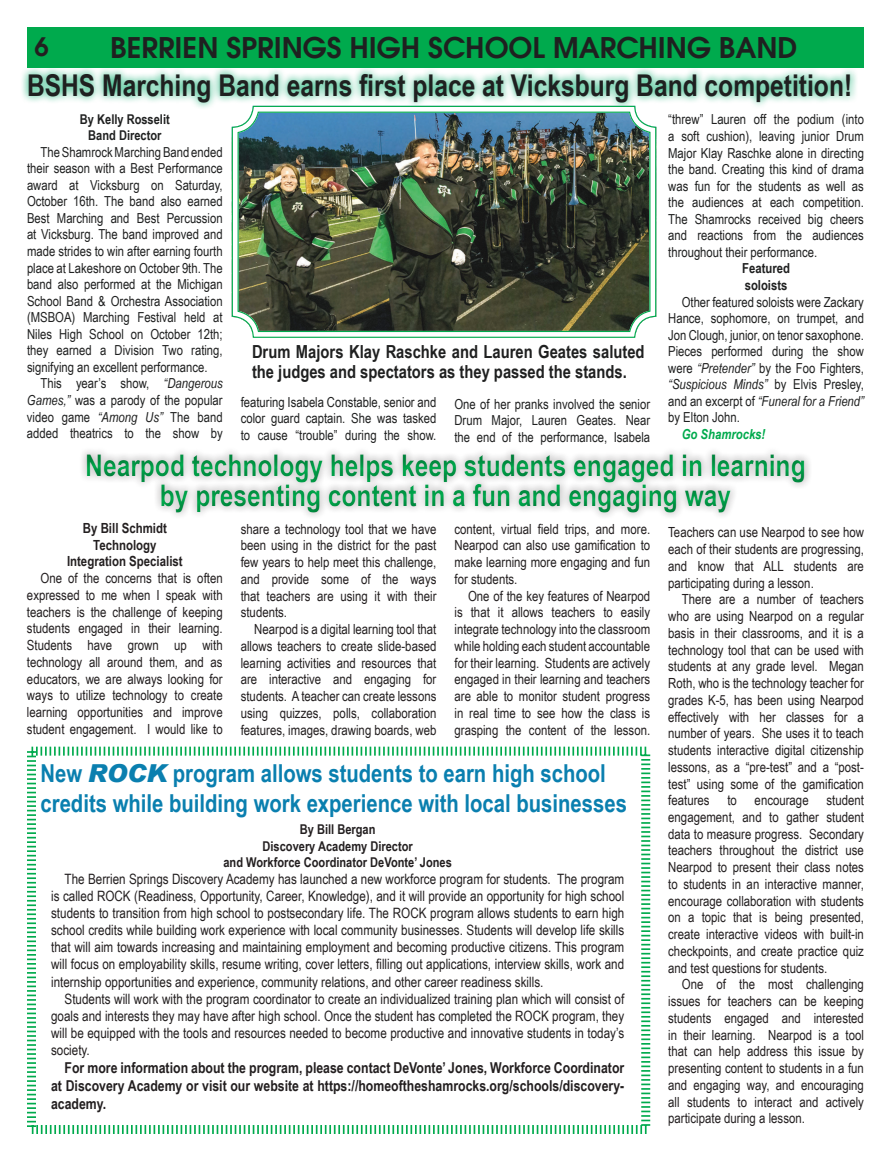
<style>
.page{position:relative;width:891px;height:1161px;background:#fff}
.page>*{position:absolute;margin:0;border:0;box-sizing:border-box;transform-origin:0 0}
.t1{font:700 30px/30px "Arial Narrow";color:#00aa4d;text-align:center}
.t2{font:700 30px "Arial Narrow";color:#1f2020}
.t3{font:600 28.5px "Avant Garde";color:#1f2020}
.t4{font:600 25.5px "Avant Garde";color:#231f20}
.t5{font:700 24.75px/29.7px "Arial Narrow";color:#0a7faf}
.t6{font:700 18px/19.5px "Arial Narrow";color:#1f2020}
.t7{font:700 15px/18px "Arial Narrow";color:#231f20;text-align:justify}
.t8{font:14.25px/17.1px "Arial Narrow";color:#231f20;text-align:justify}
.t9{font:13.95px/16.8px "Arial Narrow";color:#231f20;text-align:justify}
.t10{font:700 13.95px/16.8px "Arial Narrow";color:#231f20;text-align:center}
.t11{font:13.8px/16.5px "Arial Narrow";color:#1f2020;text-align:justify}
.t12{font:700 13.8px/16.5px "Arial Narrow";color:#1f2020}
.t13{font:italic 700 13.8px "Arial Narrow";color:#00aa4d}
.t14{font:700 13.5px/16.2px "Arial Narrow";color:#231f20;text-align:center}
.t15{font:700 13.5px/16.2px "Arial Narrow";color:#1f2020;text-align:center}
.s1{font-style:italic}
.s2{font-family:"Arial";font-weight:900;font-style:italic}
</style>
<div class="page">
<div style="left:27px;top:27px;width:837px;height:41px;background:#00aa4d"></div>
<svg style="left:22px;top:68px;width:835px;height:40px"></svg>
<img style="left:231px;top:105px;width:426px;height:233px">
<div style="left:238px;top:112px;width:413px;height:220px;border:1px solid #00aa4d;border-radius:20px"></div>
<div style="left:71px;top:442px;width:749px;height:74px;background:#231f20;opacity:.5"></div>
<svg style="left:27px;top:746px;width:624px;height:388px"></svg>
<h2 class="t3" style="left:110px;top:29px;width:629px">BERRIEN SPRINGS HIGH SCHOOL MARCHING BAN</h2>
<h2 class="t3" style="left:778px;top:29px;width:21px">D</h2>
<h1 class="t2" style="left:27px;top:63px;width:827px">BSHS Marching Band earns first place at Vicksburg Band competition!</h1>
<h3 class="t4" style="left:34px;top:30px;width:16px">6</h3>
<p class="t15" style="left:80px;top:110px;width:91px">By Kelly Rosselit<br>Band Director</p>
<p class="t11" style="left:27px;top:143px;width:197px;text-indent:13px">The Shamrock Marching Band ended their season with a Best Performance award at Vicksburg on Saturday, October 16th. The band also earned Best Marching and Best Percussion at Vicksburg. The band improved and made strides to win after earning fourth place at Lakeshore on October 9th. The band also performed at the Michigan School Band &amp; Orchestra Association (MSBOA) Marching Festival held at Niles High School on October 12th; they earned a Division Two rating, signifying an excellent performance.</p>
<p class="t11" style="left:27px;top:375px;width:197px;text-indent:14px">This year’s show, <span class="s1">“Dangerous Games,”</span> was a parody of the popular video game <span class="s1">“Among Us”</span> The band added theatrics to the show by</p>
<p class="t11" style="left:668px;top:111px;width:197px">“threw” Lauren off the podium (into a soft cushion), leaving junior Drum Major Klay Raschke alone in directing the band. Creating this kind of drama was fun for the students as well as the audiences at each competition.<br>The Shamrocks received big cheers and reactions from the audiences throughout their performance.</p>
<p class="t12" style="left:742px;top:260px;width:49px">Featured soloists</p>
<p class="t11" style="left:668px;top:293px;width:197px;text-indent:13px">Other featured soloists were Zackary Hance, sophomore, on trumpet, and Jon Clough, junior, on tenor saxophone.<br>Pieces performed during the show were <span class="s1">“Pretender”</span> by the Foo Fighters, <span class="s1">“Suspicious Minds”</span> by Elvis Presley, and an excerpt of <span class="s1">“Funeral for a Friend” </span>by Elton John.</p>
<p class="t13" style="left:682px;top:424px;width:85px">Go Shamrocks!</p>
<h1 class="t1" style="left:85px;top:449px;width:722px">Nearpod technology helps keep students engaged in learning by presenting content in a fun and engaging way</h1>
<p class="t10" style="left:67px;top:519px;width:117px">By Bill Schmidt<br>Technology<br>Integration Specialist</p>
<p class="t9" style="left:27px;top:569px;width:197px;text-indent:14px">One of the concerns that is often expressed to me when I speak with teachers is the challenge of keeping students engaged in their learning.<br>Students have grown up with technology all around them, and as educators, we are always looking for ways to utilize technology to create learning opportunities and improve student engagement. I would like to</p>
<p class="t6" style="left:252px;top:341px;width:394px">Drum Majors Klay Raschke and Lauren Geates saluted the judges and spectators as they passed the stands.</p>
<p class="t11" style="left:241px;top:393px;width:197px">featuring Isabela Constable, senior and color guard captain. She was tasked to cause “trouble” during the show.</p>
<p class="t11" style="left:454px;top:395px;width:197px">One of her pranks involved the senior Drum Major, Lauren Geates. Near the end of the performance, Isabela</p>
<p class="t9" style="left:455px;top:520px;width:197px">content, virtual field trips, and more.<br>Nearpod can also use gamification to make learning more engaging and fun for students.</p>
<p class="t9" style="left:455px;top:587px;width:197px;text-indent:14px">One of the key features of Nearpod is that it allows teachers to easily integrate technology into the classroom while holding each student accountable for their learning. Students are actively engaged in their learning and teachers are able to monitor student progress in real time to see how the class is grasping the content of the lesson.</p>
<p class="t9" style="left:241px;top:520px;width:197px">share a technology tool that we have been using in the district for the past few years to help meet this challenge, and provide some of the ways that teachers are using it with their students.</p>
<p class="t9" style="left:241px;top:620px;width:197px;text-indent:14px">Nearpod is a digital learning tool that allows teachers to create slide-based learning activities and resources that are interactive and engaging for students. A teacher can create lessons using quizzes, polls, collaboration features, images, drawing boards, web</p>
<p class="t9" style="left:668px;top:524px;width:197px">Teachers can use Nearpod to see how each of their students are progressing, and know that ALL students are participating during a lesson.</p>
<p class="t9" style="left:668px;top:591px;width:197px;text-indent:14px">There are a number of teachers who are using Nearpod on a regular basis in their classrooms, and it is a technology tool that can be used with students at any grade level. Megan Roth, who is the technology teacher for grades K-5, has been using Nearpod effectively with her classes for a number of years. She uses it to teach students interactive digital citizenship lessons, as a “pre-test” and a “post&shy;test” using some of the gamification features</p>
<h3 class="t5" style="left:40px;top:757px;width:588px">New <span class="s2">ROCK</span> program allows students to earn high school credits while building work experience with local businesses</h3>
<p class="t14" style="left:224px;top:821px;width:230px">By Bill Bergan<br>Discovery Academy Director<br>and Workforce Coordinator DeVonte’ Jones</p>
<p class="t8" style="left:51px;top:870px;width:575px;text-indent:13px">The Berrien Springs Discovery Academy has launched a new workforce program for students. The program is called ROCK (Readiness, Opportunity, Career, Knowledge), and it will provide an opportunity for high school students to transition from high school to postsecondary life. The ROCK program allows students to earn high school credits while building work experience with local community businesses. Students will develop life skills that will aim towards increasing and maintaining employment and becoming productive citizens. This program will focus on employability skills, resume writing, cover letters, filling out applications, interview skills, work and internship opportunities and experience, community relations, and other career readiness skills.</p>
<p class="t8" style="left:51px;top:990px;width:575px;text-indent:13px">Students will work with the program coordinator to create an individualized training plan which will consist of goals and interests they may have after high school. Once the student has completed the ROCK program, they will be equipped with the tools and resources needed to become productive and innovative students in today’s society.</p>
<p class="t7" style="left:51px;top:1058px;width:575px;text-indent:14px">For more information about the program, please contact DeVonte’ Jones, Workforce Coordinator at Discovery Academy or visit our website at https://homeoftheshamrocks.org/schools/discovery&shy;academy.</p>
<p class="t9" style="left:668px;top:791px;width:197px;text-indent:158px">student engagement, and to gather student data to measure progress. Secondary teachers throughout the district use Nearpod to present their class notes to students in an interactive manner, encourage collaboration with students on a topic that is being presented, create interactive videos with built-in checkpoints, and create practice quiz and test questions for students.</p>
<p class="t9" style="left:668px;top:976px;width:197px;text-indent:14px">One of the most challenging issues for teachers can be keeping students engaged and interested in their learning. Nearpod is a tool that can help address this issue by presenting content to students in a fun and engaging way, and encouraging all students to interact and actively participate during a lesson.</p>
<p class="t9" style="left:727px;top:791px;width:11px">to</p>
<p class="t9" style="left:755px;top:791px;width:56px">encourage</p>
</div>
